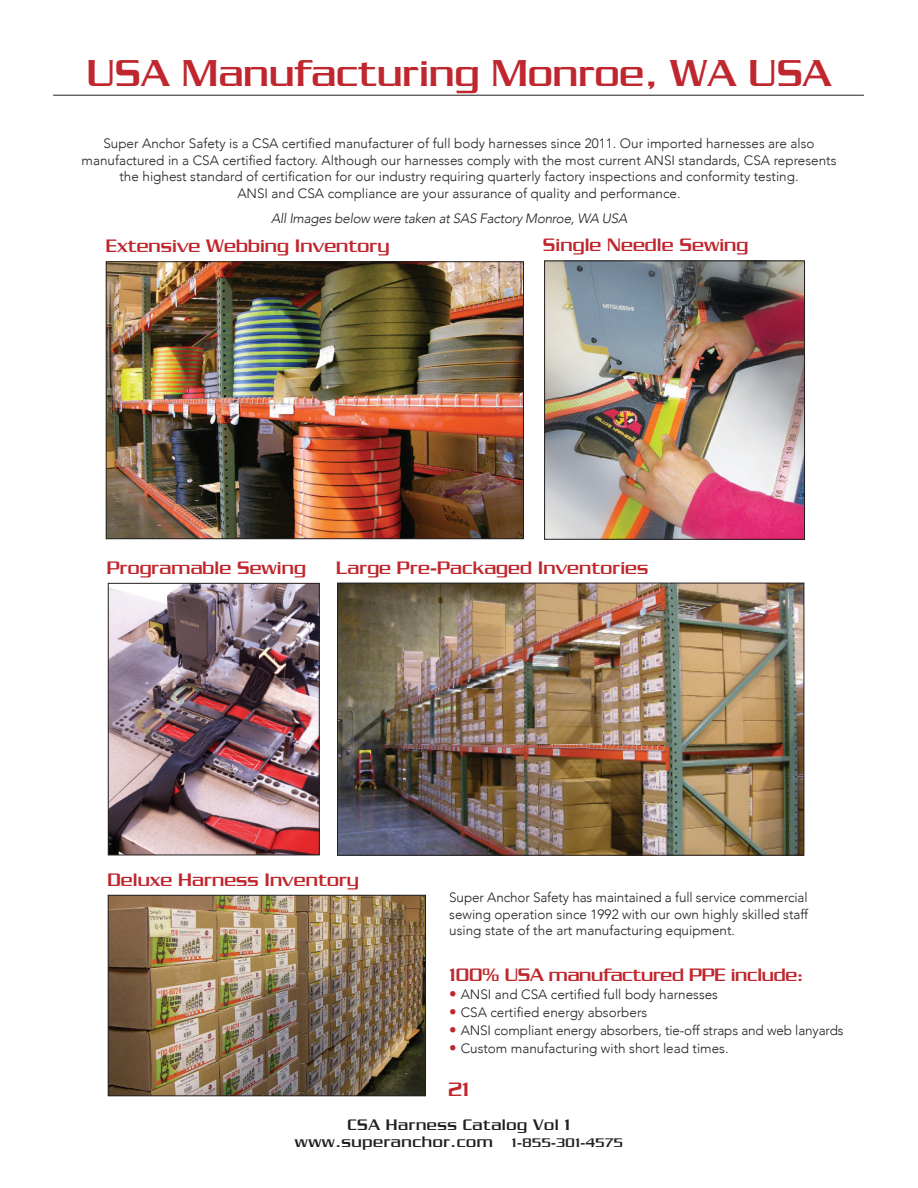
<style>
.page{position:relative;width:918px;height:1188px;background:#fff}
.page>*{position:absolute;margin:0;border:0;box-sizing:border-box;transform-origin:0 0}
.t1{font:600 40.5px "Chainlink";color:#c0262d}
.t2{font:600 21px "Chainlink";color:#c0262d}
.t3{font:600 19.5px "Chainlink";color:#c0262d}
.t4{font:600 19.5px "Chainlink";letter-spacing:-.02em;color:#c0262d}
.t5{font:600 16.5px "Chainlink";letter-spacing:.03em;color:#231f20}
.t6{font:300 13.5px/16.5px "Avenir";color:#231f20;text-align:justify}
.t7{font:italic 300 13.5px "Avenir";letter-spacing:-.02em;color:#231f20}
.s1{font-size:15px;color:#c0262d}
.s2{font-size:13.5px}
</style>
<div class="page">
<hr style="left:53px;top:95px;width:811px;height:1px;background:#231f20">
<img style="left:108px;top:263px;width:414px;height:274px">
<div style="left:106px;top:261px;width:418px;height:278px;border:1px solid #231f20"></div>
<img style="left:546px;top:263px;width:257px;height:275px">
<div style="left:544px;top:261px;width:261px;height:279px;border:1px solid #231f20"></div>
<img style="left:110px;top:585px;width:208px;height:268px">
<div style="left:108px;top:583px;width:212px;height:272px;border:1px solid #231f20"></div>
<img style="left:110px;top:897px;width:314px;height:197px">
<div style="left:108px;top:895px;width:318px;height:201px;border:1px solid #231f20"></div>
<img style="left:339px;top:585px;width:463px;height:269px">
<div style="left:337px;top:583px;width:467px;height:273px;border:1px solid #231f20"></div>
<h1 class="t1" style="left:87px;top:51px;width:746px">USA Manufacturing Monroe, WA USA</h1>
<p class="t6" style="left:82px;top:136px;width:756px;text-align:center">Super Anchor Safety is a CSA certified manufacturer of full body harnesses since 2011. Our imported harnesses are also manufactured in a CSA certified factory. Although our harnesses comply with the most current ANSI standards, CSA represents the highest standard of certification for our industry requiring quarterly factory inspections and conformity testing.<br>ANSI and CSA compliance are your assurance of quality and performance.</p>
<p class="t7" style="left:271px;top:210px;width:358px">All Images below were taken at SAS Factory Monroe, WA USA</p>
<h3 class="t3" style="left:106px;top:235px;width:285px">Extensive Webbing Inventory</h3>
<h3 class="t3" style="left:543px;top:234px;width:207px">Single Needle Sewing</h3>
<h3 class="t3" style="left:107px;top:557px;width:201px">Programable Sewing</h3>
<h3 class="t3" style="left:336px;top:557px;width:314px">Large Pre-Packaged Inventories</h3>
<h3 class="t3" style="left:107px;top:869px;width:253px">Deluxe Harness Inventory</h3>
<p class="t6" style="left:449px;top:889px;width:361px">Super Anchor Safety has maintained a full service commercial sewing operation since 1992 with our own highly skilled staff using state of the art manufacturing equipment.</p>
<h3 class="t4" style="left:449px;top:963px;width:356px">100% USA manufactured PPE include:</h3>
<p class="t6" style="left:449px;top:986px;width:270px"><span class="s1">•</span> ANSI and CSA certified full body harnesses</p>
<p class="t6" style="left:449px;top:1004px;width:199px"><span class="s1">•</span> CSA certified energy absorbers</p>
<p class="t6" style="left:449px;top:1022px;width:396px"><span class="s1">•</span> ANSI compliant energy absorbers, tie-off straps and web lanyards</p>
<p class="t6" style="left:449px;top:1040px;width:281px"><span class="s1">•</span> Custom manufacturing with short lead times.</p>
<h2 class="t2" style="left:448px;top:1078px;width:23px">21</h2>
<p class="t5" style="left:347px;top:1115px;width:225px">CSA Harness Catalog Vol 1</p>
<p class="t5" style="left:295px;top:1132px;width:330px">www.superanchor.com <span class="s2">1-855-301-4575</span></p>
</div>
